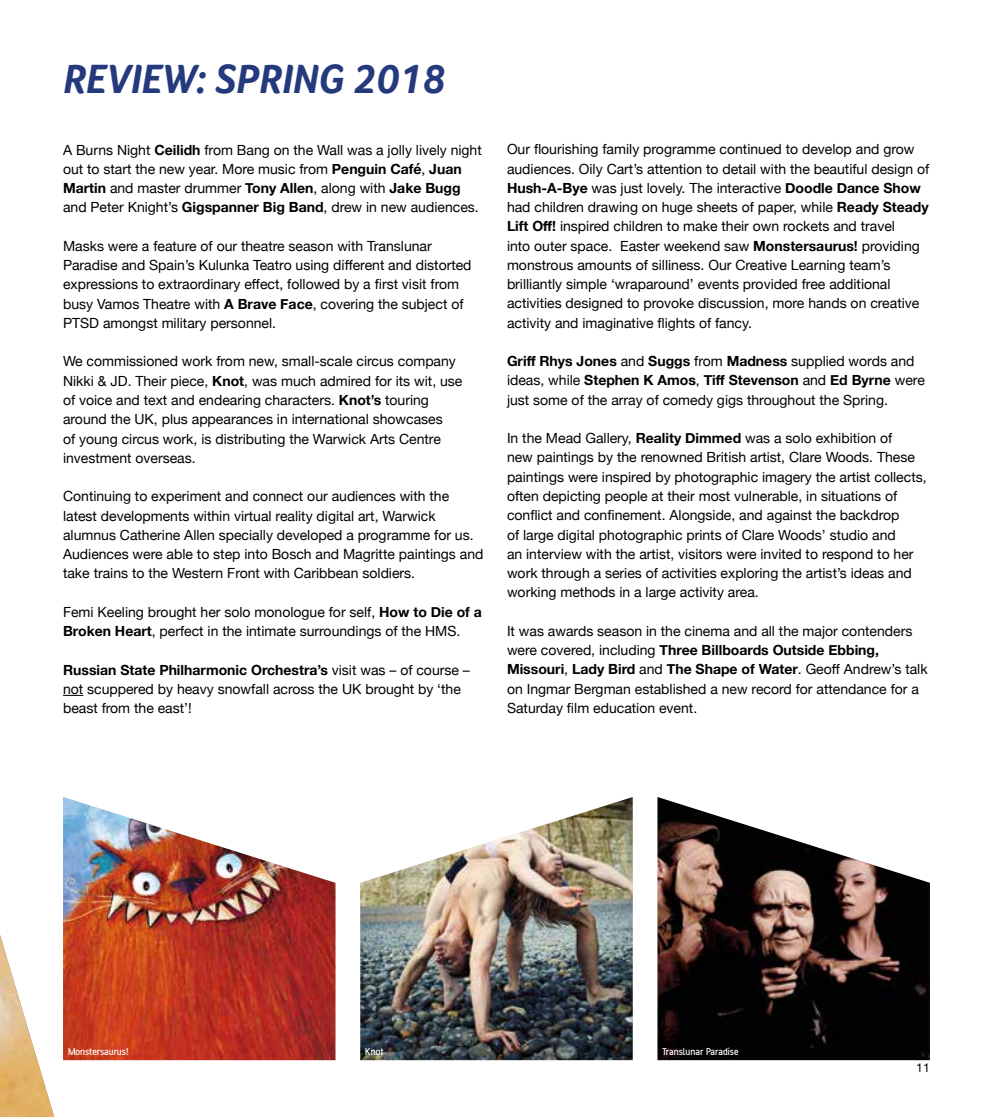
<style>
.page{position:relative;width:993px;height:1117px;background:#fff}
.page>*{position:absolute;margin:0;border:0;box-sizing:border-box;transform-origin:0 0}
.t1{font:italic 700 42px "Foco";color:#25397d}
.t2{font:14px/19.2px "Helvetica Neue";color:#000}
.t3{font:12.25px "Helvetica Neue";color:#000}
.t4{font:500 10.5px "AF Battersea";color:#fff}
.s1{font-weight:700}
</style>
<div class="page">
<img style="left:0;top:935px;width:54px;height:181px">
<svg style="left:63px;top:695px;width:20px;height:1px"></svg>
<img style="left:63px;top:797px;width:272px;height:262px">
<img style="left:360px;top:797px;width:272px;height:262px">
<img style="left:657px;top:797px;width:272px;height:262px">
<h1 class="t1" style="left:63px;top:54px;width:383px">REVIEW: SPRING 2018</h1>
<p class="t2" style="left:63px;top:141px;width:420px">A Burns Night <span class="s1">Ceilidh</span> from Bang on the Wall was a jolly lively night out to start the new year. More music from <span class="s1">Penguin Café</span>, <span class="s1">Juan Martin</span> and master drummer <span class="s1">Tony Allen</span>, along with <span class="s1">Jake Bugg </span>and Peter Knight’s <span class="s1">Gigspanner Big Band</span>, drew in new audiences.</p>
<p class="t2" style="left:63px;top:237px;width:410px">Masks were a feature of our theatre season with Translunar Paradise and Spain’s Kulunka Teatro using different and distorted expressions to extraordinary effect, followed by a first visit from busy Vamos Theatre with <span class="s1">A Brave Face</span>, covering the subject of PTSD amongst military personnel.</p>
<p class="t2" style="left:63px;top:352px;width:401px">We commissioned work from new, small-scale circus company Nikki &amp; JD. Their piece, <span class="s1">Knot</span>, was much admired for its wit, use of voice and text and endearing characters. <span class="s1">Knot’s</span> touring around the UK, plus appearances in international showcases<br>of young circus work, is distributing the Warwick Arts Centre investment overseas.</p>
<p class="t2" style="left:63px;top:487px;width:422px">Continuing to experiment and connect our audiences with the latest developments within virtual reality digital art, Warwick alumnus Catherine Allen specially developed a programme for us.<br>Audiences were able to step into Bosch and Magritte paintings and take trains to the Western Front with Caribbean soldiers.</p>
<p class="t2" style="left:63px;top:603px;width:420px">Femi Keeling brought her solo monologue for self, <span class="s1">How to Die of a<br>Broken Heart</span>, perfect in the intimate surroundings of the HMS.</p>
<p class="t2" style="left:63px;top:660px;width:408px"><span class="s1">Russian State Philharmonic Orchestra’s</span> visit was – of course – not scuppered by heavy snowfall across the UK brought by ‘the beast from the east’!</p>
<p class="t2" style="left:507px;top:140px;width:423px">Our flourishing family programme continued to develop and grow audiences. Oily Cart’s attention to detail with the beautiful design of <span class="s1">Hush-A-Bye</span> was just lovely. The interactive <span class="s1">Doodle Dance Show </span>had children drawing on huge sheets of paper, while <span class="s1">Ready Steady Lift Off!</span> inspired children to make their own rockets and travel<br>into outer space. Easter weekend saw <span class="s1">Monstersaurus!</span> providing monstrous amounts of silliness. Our Creative Learning team’s brilliantly simple ‘wraparound’ events provided free additional activities designed to provoke discussion, more hands on creative activity and imaginative flights of fancy.</p>
<p class="t2" style="left:507px;top:352px;width:419px"><span class="s1">Griff Rhys Jones</span> and <span class="s1">Suggs</span> from <span class="s1">Madness</span> supplied words and ideas, while <span class="s1">Stephen K Amos</span>, <span class="s1">Tiff Stevenson</span> and <span class="s1">Ed Byrne</span> were just some of the array of comedy gigs throughout the Spring.</p>
<p class="t2" style="left:507px;top:429px;width:421px">In the Mead Gallery, <span class="s1">Reality Dimmed</span> was a solo exhibition of<br>new paintings by the renowned British artist, Clare Woods. These paintings were inspired by photographic imagery the artist collects, often depicting people at their most vulnerable, in situations of conflict and confinement. Alongside, and against the backdrop<br>of large digital photographic prints of Clare Woods’ studio and<br>an interview with the artist, visitors were invited to respond to her work through a series of activities exploring the artist’s ideas and working methods in a large activity area.</p>
<p class="t2" style="left:507px;top:622px;width:422px">It was awards season in the cinema and all the major contenders were covered, including <span class="s1">Three Billboards Outside Ebbing, Missouri</span>, <span class="s1">Lady Bird</span> and <span class="s1">The Shape of Water</span>. Geoff Andrew’s talk on Ingmar Bergman established a new record for attendance for a Saturday film education event.</p>
<p class="t4" style="left:68px;top:1046px;width:62px">Monstersaurus!</p>
<p class="t4" style="left:365px;top:1045px;width:20px">Knot</p>
<p class="t4" style="left:662px;top:1045px;width:78px">Translunar Paradise</p>
<p class="t3" style="left:916px;top:1058px;width:15px">11</p>
</div>
